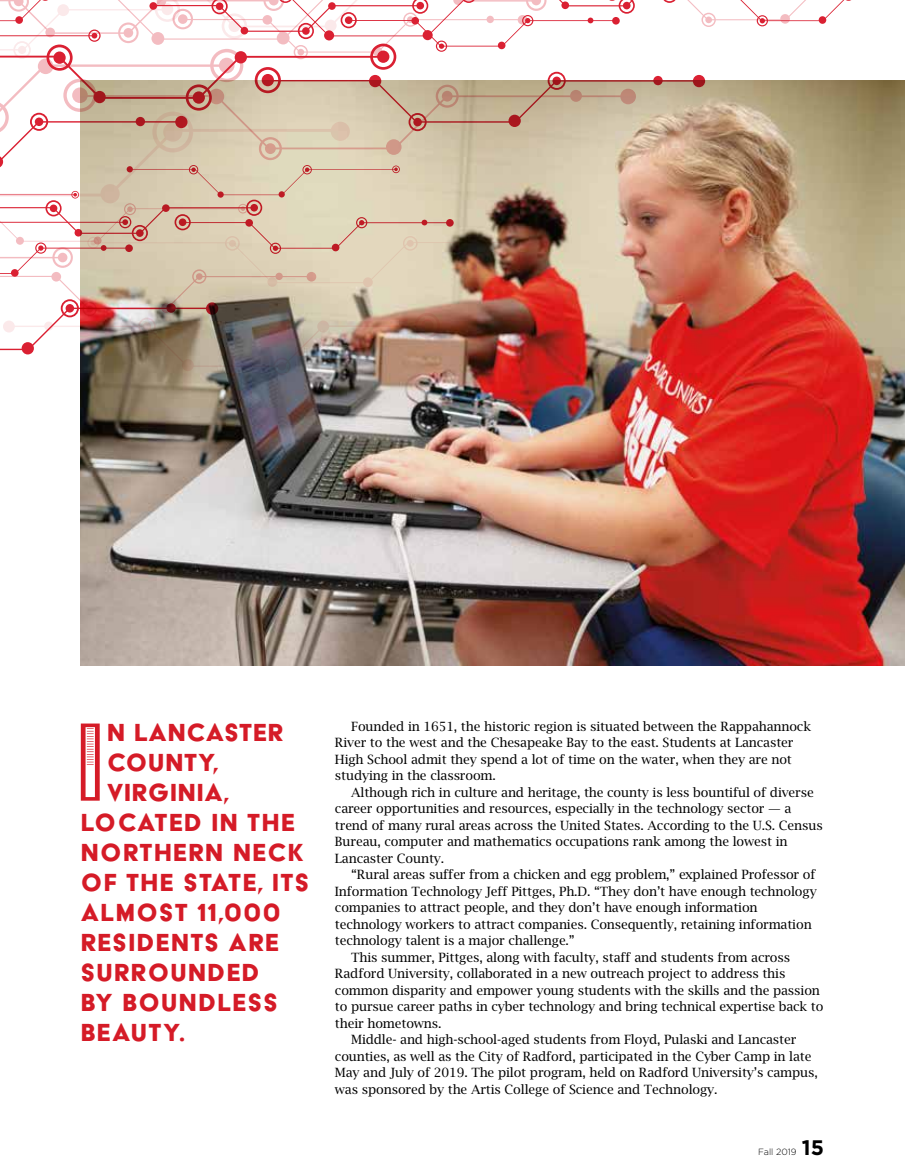
<style>
.page{position:relative;width:905px;height:1175px;background:#fff}
.page>*{position:absolute;margin:0;border:0;box-sizing:border-box;transform-origin:0 0}
.t1{font:128.55px "Acier BAT Text Gris";color:#d51b27}
.t2{font:28.5px "Acier BAT Text Solid";letter-spacing:.05em;color:#d51b27}
.t3{font:28.5px "Acier BAT Text Solid";letter-spacing:.03em;color:#d51b27}
.t4{font:700 21px "Gotham";color:#000}
.t5{font:12.75px/16.5px "Lucida Bright";letter-spacing:-.01em;color:#000}
.t6{font:300 9px "Gotham";color:#000}
</style>
<div class="page">
<img style="left:81px;top:81px;width:823px;height:584px">
<img style="left:0;top:0;width:900px;height:441px">
<h1 class="t1" style="left:75px;top:694px;width:33px">I</h1>
<h2 class="t3" style="left:107px;top:717px;width:177px">N LANCASTER</h2>
<h2 class="t2" style="left:107px;top:747px;width:114px">COUNTY,</h2>
<h2 class="t3" style="left:107px;top:777px;width:124px">VIRGINIA,</h2>
<h2 class="t2" style="left:81px;top:807px;width:215px">LOCATED IN THE</h2>
<h2 class="t2" style="left:81px;top:837px;width:224px">NORTHERN NECK</h2>
<h2 class="t2" style="left:81px;top:867px;width:230px">OF THE STATE, ITS</h2>
<h2 class="t2" style="left:81px;top:897px;width:201px">ALMOST 11,000</h2>
<h2 class="t2" style="left:81px;top:927px;width:199px">RESIDENTS ARE</h2>
<h2 class="t2" style="left:81px;top:957px;width:180px">SURROUNDED</h2>
<h2 class="t2" style="left:81px;top:987px;width:198px">BY BOUNDLESS</h2>
<h2 class="t2" style="left:81px;top:1017px;width:106px">BEAUTY.</h2>
<p class="t5" style="left:335px;top:717px;width:477px;text-indent:16px">Founded in 1651, the historic region is situated between the Rappahannock River to the west and the Chesapeake Bay to the east. Students at Lancaster High School admit they spend a lot of time on the water, when they are not studying in the classroom.</p>
<p class="t5" style="left:335px;top:783px;width:489px;text-indent:16px">Although rich in culture and heritage, the county is less bountiful of diverse career opportunities and resources, especially in the technology sector — a trend of many rural areas across the United States. According to the U.S. Census Bureau, computer and mathematics occupations rank among the lowest in Lancaster County.</p>
<p class="t5" style="left:351px;top:866px;width:466px">“Rural areas suffer from a chicken and egg problem,” explained Professor of</p>
<p class="t5" style="left:335px;top:882px;width:483px">Information Technology Jeff Pittges, Ph.D. “They don’t have enough technology</p>
<p class="t5" style="left:335px;top:899px;width:424px">companies to attract people, and they don’t have enough information</p>
<p class="t5" style="left:335px;top:915px;width:478px">technology workers to attract companies. Consequently, retaining information</p>
<p class="t5" style="left:335px;top:932px;width:241px">technology talent is a major challenge.”</p>
<p class="t5" style="left:351px;top:948px;width:440px">This summer, Pittges, along with faculty, staff and students from across</p>
<p class="t5" style="left:335px;top:965px;width:452px">Radford University, collaborated in a new outreach project to address this</p>
<p class="t5" style="left:335px;top:981px;width:486px">common disparity and empower young students with the skills and the passion</p>
<p class="t5" style="left:335px;top:998px;width:490px">to pursue career paths in cyber technology and bring technical expertise back to</p>
<p class="t5" style="left:335px;top:1014px;width:108px">their hometowns.</p>
<p class="t5" style="left:351px;top:1031px;width:446px">Middle- and high-school-aged students from Floyd, Pulaski and Lancaster</p>
<p class="t5" style="left:335px;top:1047px;width:478px">counties, as well as the City of Radford, participated in the Cyber Camp in late</p>
<p class="t5" style="left:335px;top:1064px;width:484px">May and July of 2019. The pilot program, held on Radford University’s campus,</p>
<p class="t5" style="left:335px;top:1080px;width:384px">was sponsored by the Artis College of Science and Technology.</p>
<p class="t6" style="left:758px;top:1145px;width:40px">Fall 2019</p>
<h3 class="t4" style="left:801px;top:1133px;width:24px">15</h3>
</div>
